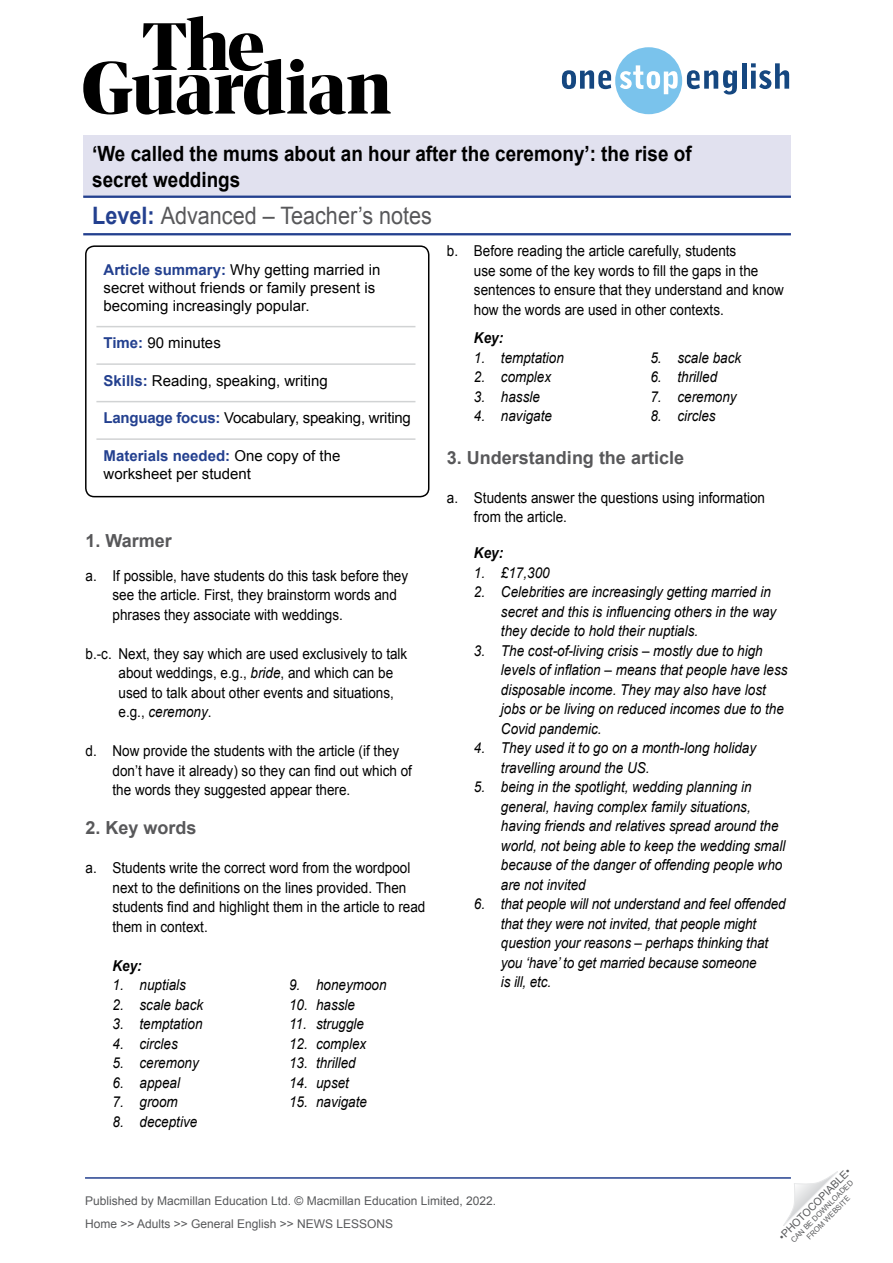
<style>
.page{position:relative;width:893px;height:1263px;background:#fff}
.page>*{position:absolute;margin:0;border:0;box-sizing:border-box;transform-origin:0 0}
.t1{font:24px "Arial";color:#58585a;scale:.9 1}
.t2{font:700 21px/25.2px "Arial";color:#000;scale:.9 1}
.TN__Title{font:700 18px "Arial";color:#58585a}
.t3{font:italic 15px/19.5px "Arial";color:#000;scale:.9 1}
.TN__Body_text_Number{font:15px/19.5px "Arial";color:#000;scale:.9 1}
.TN__Info_box_-_body{font:15px/18px "Arial";color:#000}
.TN__Key_title{font:italic 700 15px "Arial";color:#000;scale:.9 1}
.t4{font:12px/23px "Arial";color:#58595b}
.t5{font:10.5px "Arial";color:#58595b}
.t6{font:7.5px/9px "Arial";color:#58595b;text-align:center}
.s1{font-weight:700;color:#23408f}
.s2{font-style:italic}
</style>
<div class="page">
<hr style="left:85px;top:1177px;width:706px;height:2px;background:#23408f">
<svg style="left:783px;top:1171px;width:55px;height:55px"></svg>
<div style="left:83px;top:136px;width:708px;height:61px;background:#e1e1ef"></div>
<hr style="left:83px;top:196px;width:708px;height:2px;background:#23408f">
<hr style="left:83px;top:233px;width:708px;height:2px;background:#23408f">
<svg style="left:83px;top:16px;width:308px;height:99px"></svg>
<svg style="left:562px;top:47px;width:175px;height:67px"></svg>
<hr style="left:742px;top:63px;width:4px;height:26px;background:#154780">
<svg style="left:751px;top:63px;width:38px;height:26px"></svg>
<hr style="left:96px;top:326px;width:319px;height:1px;background:#d1d3d4">
<hr style="left:96px;top:363px;width:319px;height:2px;background:#d1d3d4">
<hr style="left:96px;top:401px;width:319px;height:1px;background:#d1d3d4">
<hr style="left:96px;top:438px;width:319px;height:2px;background:#d1d3d4">
<div style="left:85px;top:245px;width:344px;height:252px;border:2px solid #000;border-radius:9px"></div>
<h2 class="t2" style="left:92px;top:142px;width:667px">‘We called the mums about an hour after the ceremony’: the rise of secret weddings</h2>
<h1 class="t1" style="left:92px;top:200px;width:379px"><span class="s1">Level:</span> Advanced – Teacher’s notes</h1>
<p class="TN__Body_text_Number" style="left:474px;top:241px;width:346px;text-indent:-27px">b. Before reading the article carefully, students<br>use some of the key words to fill the gaps in the sentences to ensure that they understand and know how the words are used in other contexts.</p>
<p class="TN__Key_title" style="left:474px;top:328px;width:34px">Key:</p>
<p class="t3" style="left:474px;top:348px;width:102px">1. temptation</p>
<p class="t3" style="left:474px;top:367px;width:87px">2. complex</p>
<p class="t3" style="left:474px;top:387px;width:75px">3. hassle</p>
<p class="t3" style="left:474px;top:406px;width:88px">4. navigate</p>
<p class="TN__Info_box_-_body" style="left:104px;top:261px;width:278px"><span class="s1">Article summary:</span> Why getting married in secret without friends or family present is becoming increasingly popular.</p>
<p class="TN__Info_box_-_body" style="left:104px;top:334px;width:119px"><span class="s1">Time:</span> 90 minutes</p>
<p class="TN__Info_box_-_body" style="left:104px;top:372px;width:226px"><span class="s1">Skills:</span> Reading, speaking, writing</p>
<p class="TN__Info_box_-_body" style="left:104px;top:409px;width:309px"><span class="s1">Language focus:</span> Vocabulary, speaking, writing</p>
<p class="TN__Info_box_-_body" style="left:104px;top:447px;width:238px"><span class="s1">Materials needed:</span> One copy of the worksheet per student</p>
<p class="t3" style="left:650px;top:348px;width:102px">5. scale back</p>
<p class="t3" style="left:650px;top:367px;width:76px">6. thrilled</p>
<p class="t3" style="left:650px;top:387px;width:97px">7. ceremony</p>
<p class="t3" style="left:650px;top:406px;width:74px">8. circles</p>
<p class="TN__Title" style="left:447px;top:445px;width:239px">3. Understanding the article</p>
<p class="TN__Body_text_Number" style="left:474px;top:488px;width:325px;text-indent:-27px">a. Students answer the questions using information from the article.</p>
<p class="TN__Key_title" style="left:474px;top:543px;width:34px">Key:</p>
<p class="t3" style="left:474px;top:563px;width:86px">1. £17,300</p>
<p class="t3" style="left:501px;top:582px;width:307px;text-indent:-27px">2. Celebrities are increasingly getting married in secret and this is influencing others in the way they decide to hold their nuptials.</p>
<p class="t3" style="left:501px;top:641px;width:320px;text-indent:-27px">3. The cost-of-living crisis – mostly due to high levels of inflation – means that people have less disposable income. They may also have lost jobs or be living on reduced incomes due to the Covid pandemic.</p>
<p class="t3" style="left:501px;top:738px;width:285px;text-indent:-27px">4. They used it to go on a month-long holiday travelling around the US.</p>
<p class="t3" style="left:501px;top:777px;width:317px;text-indent:-27px">5. being in the spotlight, wedding planning in general, having complex family situations, having friends and relatives spread around the world, not being able to keep the wedding small because of the danger of offending people who are not invited</p>
<p class="t3" style="left:501px;top:894px;width:318px;text-indent:-27px">6. that people will not understand and feel offended that they were not invited, that people might question your reasons – perhaps thinking that you ‘have’ to get married because someone<br>is ill, etc.</p>
<p class="TN__Title" style="left:86px;top:528px;width:88px">1. Warmer</p>
<p class="TN__Body_text_Number" style="left:112px;top:566px;width:330px;text-indent:-27px">a. If possible, have students do this task before they see the article. First, they brainstorm words and phrases they associate with weddings.</p>
<p class="TN__Body_text_Number" style="left:119px;top:644px;width:322px;text-indent:-33px">b.-c. Next, they say which are used exclusively to talk about weddings, e.g., <span class="s2">bride</span>, and which can be used to talk about other events and situations, e.g., <span class="s2">ceremony</span>.</p>
<p class="TN__Body_text_Number" style="left:112px;top:741px;width:334px;text-indent:-27px">d. Now provide the students with the article (if they don’t have it already) so they can find out which of the words they suggested appear there.</p>
<p class="TN__Title" style="left:86px;top:816px;width:113px">2. Key words</p>
<p class="TN__Body_text_Number" style="left:112px;top:858px;width:349px;text-indent:-27px">a. Students write the correct word from the wordpool next to the definitions on the lines provided. Then students find and highlight them in the article to read them in context.</p>
<p class="TN__Key_title" style="left:112px;top:956px;width:34px">Key:</p>
<p class="t3" style="left:112px;top:975px;width:83px">1. nuptials</p>
<p class="t3" style="left:112px;top:995px;width:102px">2. scale back</p>
<p class="t3" style="left:112px;top:1014px;width:102px">3. temptation</p>
<p class="t3" style="left:112px;top:1034px;width:74px">4. circles</p>
<p class="t3" style="left:112px;top:1053px;width:97px">5. ceremony</p>
<p class="t3" style="left:112px;top:1073px;width:77px">6. appeal</p>
<p class="t3" style="left:112px;top:1092px;width:74px">7. groom</p>
<p class="t3" style="left:112px;top:1112px;width:96px">8. deceptive</p>
<p class="t3" style="left:289px;top:975px;width:110px">9. honeymoon</p>
<p class="t3" style="left:289px;top:995px;width:75px">10. hassle</p>
<p class="t3" style="left:289px;top:1014px;width:85px">11. struggle</p>
<p class="t3" style="left:289px;top:1034px;width:87px">12. complex</p>
<p class="t3" style="left:289px;top:1053px;width:76px">13. thrilled</p>
<p class="t3" style="left:289px;top:1073px;width:68px">14. upset</p>
<p class="t3" style="left:289px;top:1092px;width:88px">15. navigate</p>
<p class="t4" style="left:85px;top:1189px;width:413px">Published by Macmillan Education Ltd. © Macmillan Education Limited, 2022.<br>Home &gt;&gt; Adults &gt;&gt; General English &gt;&gt; NEWS LESSONS</p>
<p class="t5" style="left:776px;top:1233px;width:99px;rotate:-45deg">•PHOTOCOPIABLE•</p>
<p class="t6" style="left:789px;top:1238px;width:86px;rotate:-45deg">CAN BE DOWNLOADED<br>FROM WEBSITE</p>
</div>
